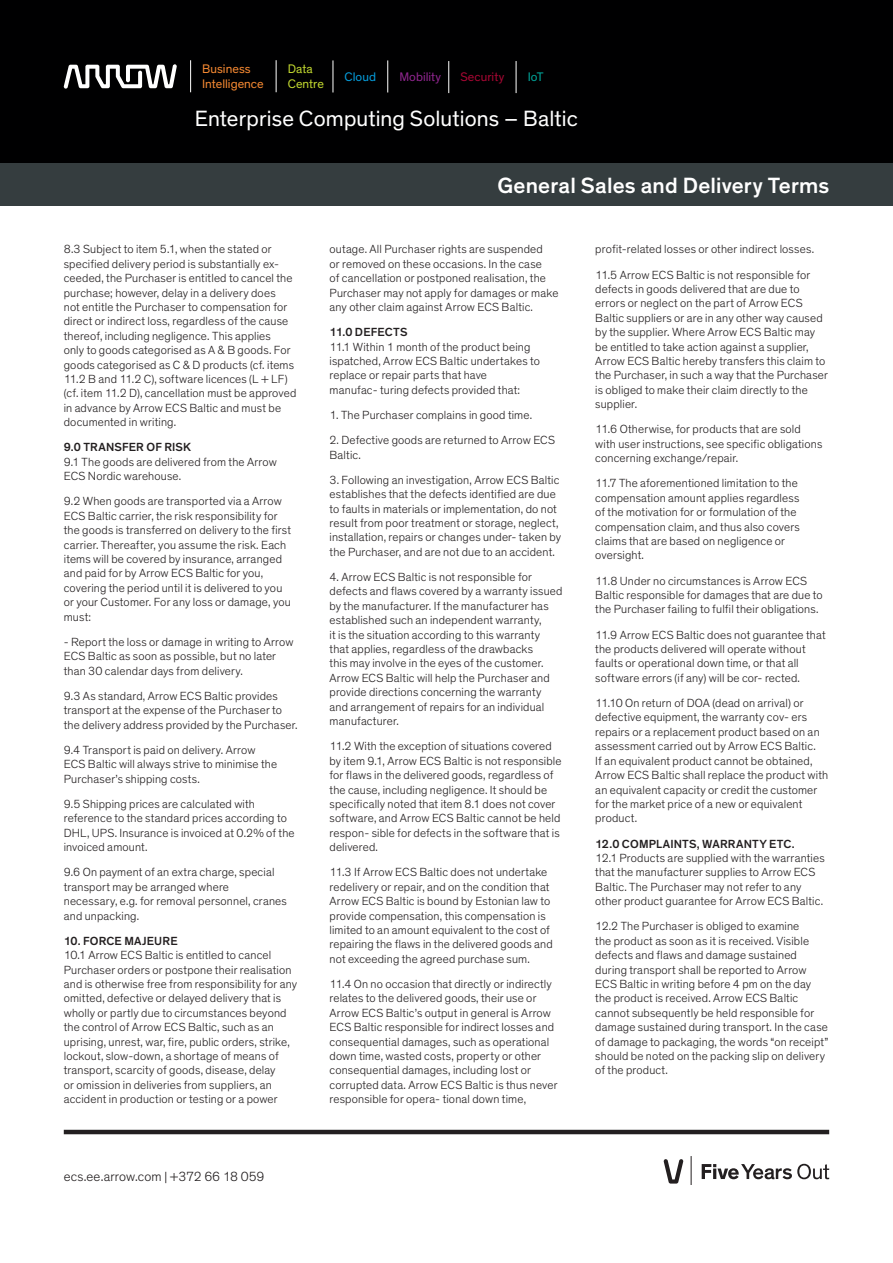
<style>
.page{position:relative;width:893px;height:1263px;background:#fff}
.page>*{position:absolute;margin:0;border:0;box-sizing:border-box;transform-origin:0 0}
.t1{font:22.5px "Theinhardt";letter-spacing:.005em;color:#fff}
.t2{font:500 22.5px "Theinhardt";letter-spacing:.01em;color:#fff}
.Contact_Block_-_Body{font:300 13.5px "Theinhardt";letter-spacing:.005em;color:#231f20}
.t3{font:12.6px/14.5px "Theinhardt";color:#f58932}
.t4{font:12.6px/14.5px "Theinhardt";color:#c1d72f}
.t5{font:12.6px "Theinhardt";letter-spacing:.005em;color:#90268f}
.t6{font:12.6px "Theinhardt";letter-spacing:.005em;color:#a60733}
.t7{font:12.6px "Theinhardt";color:#069ddc}
.t8{font:12.6px "Theinhardt";color:#00a59a}
.Body_Copy_9_12{font:300 12px/14.4px "Theinhardt";letter-spacing:.015em;color:#231f20}
.s1{font-weight:500}
</style>
<div class="page">
<hr style="left:64px;top:1130px;width:765px;height:4px;background:#231f20">
<svg style="left:702px;top:1164px;width:127px;height:15px"></svg>
<svg style="left:663px;top:1159px;width:20px;height:24px"></svg>
<svg style="left:691px;top:1156px;width:1px;height:28px"></svg>
<div style="left:0;top:0;width:893px;height:165px;background:#000001"></div>
<div style="left:0;top:163px;width:893px;height:43px;background:#353d3f"></div>
<svg style="left:64px;top:64px;width:113px;height:25px"></svg>
<hr style="left:190px;top:60px;width:1px;height:32px;background:#fff">
<hr style="left:276px;top:60px;width:1px;height:32px;background:#fff">
<hr style="left:333px;top:60px;width:1px;height:32px;background:#fff">
<hr style="left:387px;top:60px;width:1px;height:32px;background:#fff">
<hr style="left:448px;top:61px;width:1px;height:32px;background:#fff">
<hr style="left:516px;top:61px;width:1px;height:32px;background:#fff">
<p class="t3" style="left:202px;top:62px;width:63px">Business<br>Intelligence</p>
<p class="t4" style="left:288px;top:62px;width:38px">Data<br>Centre</p>
<p class="t7" style="left:345px;top:69px;width:33px">Cloud</p>
<p class="t5" style="left:399px;top:69px;width:43px">Mobility</p>
<p class="t6" style="left:460px;top:70px;width:45px">Security</p>
<p class="t8" style="left:528px;top:70px;width:17px">IoT</p>
<p class="t1" style="left:195px;top:105px;width:385px">Enterprise Computing Solutions – Baltic</p>
<p class="Body_Copy_9_12" style="left:64px;top:242px;width:234px">8.3 Subject to item 5.1, when the stated or specified delivery period is substantially ex&shy;ceeded, the Purchaser is entitled to cancel the purchase; however, delay in a delivery does<br>not entitle the Purchaser to compensation for direct or indirect loss, regardless of the cause thereof, including negligence. This applies<br>only to goods categorised as A &amp; B goods. For goods categorised as C &amp; D products (cf. items 11.2 B and 11.2 C), software licences (L + LF) (cf. item 11.2 D), cancellation must be approved in advance by Arrow ECS Baltic and must be documented in writing.</p>
<p class="Body_Copy_9_12" style="left:64px;top:440px;width:215px"><span class="s1">9.0 TRANSFER OF RISK<br></span>9.1 The goods are delivered from the Arrow<br>ECS Nordic warehouse.</p>
<p class="Body_Copy_9_12" style="left:64px;top:494px;width:229px">9.2 When goods are transported via a Arrow ECS Baltic carrier, the risk responsibility for the goods is transferred on delivery to the first carrier. Thereafter, you assume the risk. Each items will be covered by insurance, arranged and paid for by Arrow ECS Baltic for you, covering the period until it is delivered to you or your Customer. For any loss or damage, you must:</p>
<p class="Body_Copy_9_12" style="left:64px;top:635px;width:231px">- Report the loss or damage in writing to Arrow<br>ECS Baltic as soon as possible, but no later than 30 calendar days from delivery.</p>
<p class="Body_Copy_9_12" style="left:64px;top:689px;width:235px">9.3 As standard, Arrow ECS Baltic provides transport at the expense of the Purchaser to the delivery address provided by the Purchaser.</p>
<p class="Body_Copy_9_12" style="left:64px;top:743px;width:215px">9.4 Transport is paid on delivery. Arrow<br>ECS Baltic will always strive to minimise the<br>Purchaser’s shipping costs.</p>
<p class="Body_Copy_9_12" style="left:64px;top:797px;width:232px">9.5 Shipping prices are calculated with reference to the standard prices according to DHL, UPS. Insurance is invoiced at 0.2% of the invoiced amount.</p>
<p class="Body_Copy_9_12" style="left:64px;top:865px;width:225px">9.6 On payment of an extra charge, special transport may be arranged where<br>necessary, e.g. for removal personnel, cranes and unpacking.</p>
<p class="Body_Copy_9_12" style="left:64px;top:934px;width:235px"><span class="s1">10. FORCE MAJEURE<br></span>10.1 Arrow ECS Baltic is entitled to cancel Purchaser orders or postpone their realisation and is otherwise free from responsibility for any omitted, defective or delayed delivery that is wholly or partly due to circumstances beyond the control of Arrow ECS Baltic, such as an uprising, unrest, war, fire, public orders, strike, lockout, slow-down, a shortage of means of transport, scarcity of goods, disease, delay<br>or omission in deliveries from suppliers, an accident in production or testing or a power</p>
<p class="Contact_Block_-_Body" style="left:64px;top:1168px;width:202px">ecs.ee.arrow.com | +372 66 18 059</p>
<p class="t2" style="left:497px;top:172px;width:333px">General Sales and Delivery Terms</p>
<p class="Body_Copy_9_12" style="left:330px;top:242px;width:230px">outage. All Purchaser rights are suspended<br>or removed on these occasions. In the case<br>of cancellation or postponed realisation, the Purchaser may not apply for damages or make any other claim against Arrow ECS Baltic.</p>
<p class="Body_Copy_9_12" style="left:330px;top:325px;width:212px"><span class="s1">11.0 DEFECTS<br></span>11.1 Within 1 month of the product being ispatched, Arrow ECS Baltic undertakes to replace or repair parts that have<br>manufac- turing defects provided that:</p>
<p class="Body_Copy_9_12" style="left:330px;top:408px;width:204px">1. The Purchaser complains in good time.</p>
<p class="Body_Copy_9_12" style="left:330px;top:433px;width:227px">2. Defective goods are returned to Arrow ECS<br>Baltic.</p>
<p class="Body_Copy_9_12" style="left:330px;top:473px;width:233px">3. Following an investigation, Arrow ECS Baltic establishes that the defects identified are due to faults in materials or implementation, do not result from poor treatment or storage, neglect, installation, repairs or changes under- taken by the Purchaser, and are not due to an accident.</p>
<p class="Body_Copy_9_12" style="left:330px;top:570px;width:234px">4. Arrow ECS Baltic is not responsible for defects and flaws covered by a warranty issued by the manufacturer. If the manufacturer has established such an independent warranty,<br>it is the situation according to this warranty that applies, regardless of the drawbacks<br>this may involve in the eyes of the customer.<br>Arrow ECS Baltic will help the Purchaser and provide directions concerning the warranty and arrangement of repairs for an individual manufacturer.</p>
<p class="Body_Copy_9_12" style="left:330px;top:739px;width:233px">11.2 With the exception of situations covered by item 9.1, Arrow ECS Baltic is not responsible for flaws in the delivered goods, regardless of the cause, including negligence. It should be specifically noted that item 8.1 does not cover software, and Arrow ECS Baltic cannot be held respon- sible for defects in the software that is delivered.</p>
<p class="Body_Copy_9_12" style="left:330px;top:865px;width:225px">11.3 If Arrow ECS Baltic does not undertake redelivery or repair, and on the condition that Arrow ECS Baltic is bound by Estonian law to provide compensation, this compensation is limited to an amount equivalent to the cost of repairing the flaws in the delivered goods and not exceeding the agreed purchase sum.</p>
<p class="Body_Copy_9_12" style="left:330px;top:977px;width:230px">11.4 On no occasion that directly or indirectly relates to the delivered goods, their use or Arrow ECS Baltic’s output in general is Arrow ECS Baltic responsible for indirect losses and consequential damages, such as operational down time, wasted costs, property or other consequential damages, including lost or corrupted data. Arrow ECS Baltic is thus never responsible for opera- tional down time,</p>
<p class="Body_Copy_9_12" style="left:595px;top:242px;width:220px">profit-related losses or other indirect losses.</p>
<p class="Body_Copy_9_12" style="left:595px;top:268px;width:234px">11.5 Arrow ECS Baltic is not responsible for defects in goods delivered that are due to errors or neglect on the part of Arrow ECS Baltic suppliers or are in any other way caused by the supplier. Where Arrow ECS Baltic may be entitled to take action against a supplier, Arrow ECS Baltic hereby transfers this claim to the Purchaser, in such a way that the Purchaser is obliged to make their claim directly to the supplier.</p>
<p class="Body_Copy_9_12" style="left:595px;top:422px;width:228px">11.6 Otherwise, for products that are sold with user instructions, see specific obligations concerning exchange/repair.</p>
<p class="Body_Copy_9_12" style="left:595px;top:476px;width:206px">11.7 The aforementioned limitation to the compensation amount applies regardless of the motivation for or formulation of the compensation claim, and thus also covers claims that are based on negligence or oversight.</p>
<p class="Body_Copy_9_12" style="left:595px;top:574px;width:229px">11.8 Under no circumstances is Arrow ECS<br>Baltic responsible for damages that are due to the Purchaser failing to fulfil their obligations.</p>
<p class="Body_Copy_9_12" style="left:595px;top:628px;width:232px">11.9 Arrow ECS Baltic does not guarantee that the products delivered will operate without faults or operational down time, or that all software errors (if any) will be cor- rected.</p>
<p class="Body_Copy_9_12" style="left:595px;top:696px;width:234px">11.10 On return of DOA (dead on arrival) or defective equipment, the warranty cov- ers repairs or a replacement product based on an assessment carried out by Arrow ECS Baltic.<br>If an equivalent product cannot be obtained, Arrow ECS Baltic shall replace the product with an equivalent capacity or credit the customer for the market price of a new or equivalent product.</p>
<p class="Body_Copy_9_12" style="left:595px;top:836px;width:231px"><span class="s1">12.0 COMPLAINTS, WARRANTY ETC.<br></span>12.1 Products are supplied with the warranties that the manufacturer supplies to Arrow ECS Baltic. The Purchaser may not refer to any other product guarantee for Arrow ECS Baltic.</p>
<p class="Body_Copy_9_12" style="left:595px;top:919px;width:235px">12.2 The Purchaser is obliged to examine<br>the product as soon as it is received. Visible defects and flaws and damage sustained during transport shall be reported to Arrow ECS Baltic in writing before 4 pm on the day the product is received. Arrow ECS Baltic cannot subsequently be held responsible for damage sustained during transport. In the case of damage to packaging, the words “on receipt” should be noted on the packing slip on delivery of the product.</p>
</div>
